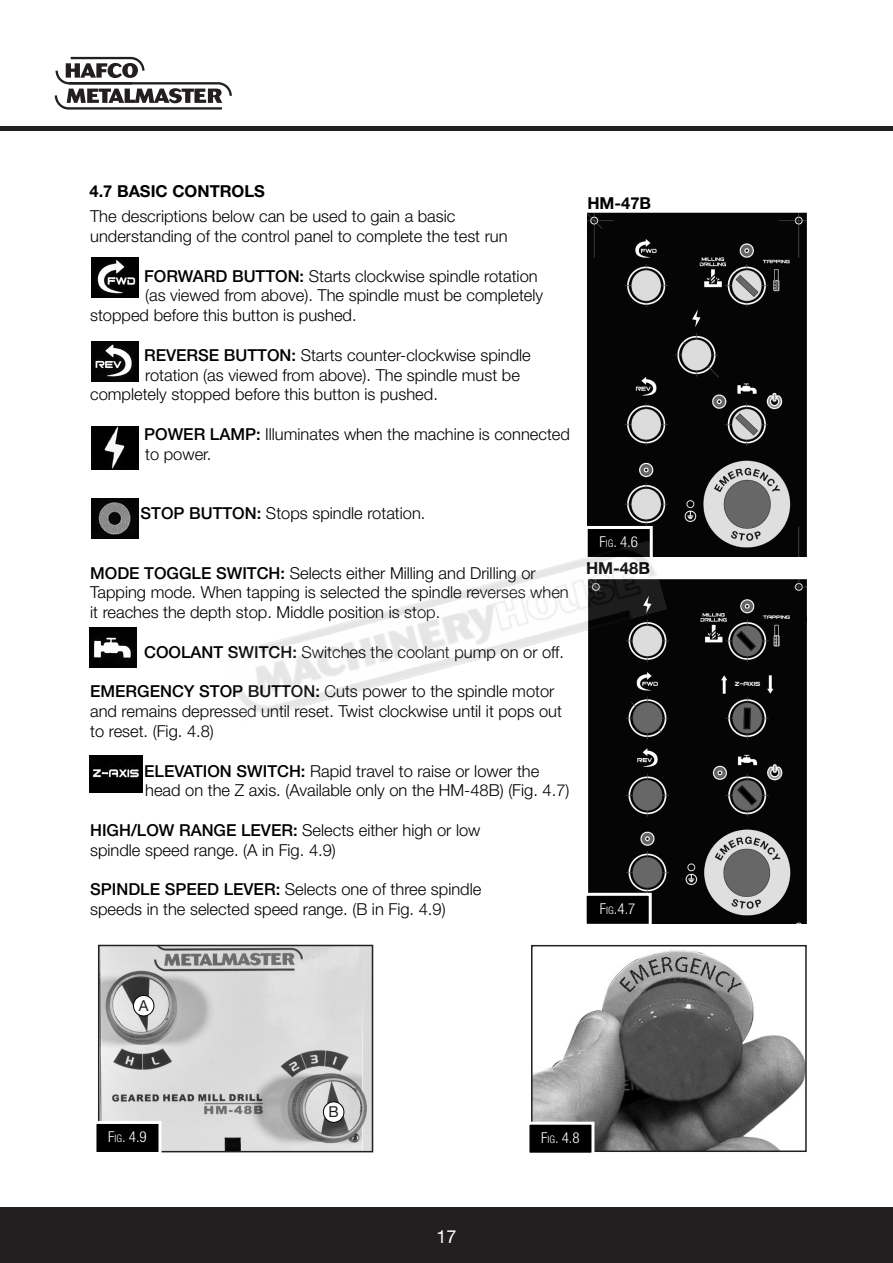
<style>
.page{position:relative;width:893px;height:1263px;background:#fff}
.page>*{position:absolute;margin:0;border:0;box-sizing:border-box;transform-origin:0 0}
.t1{font:18px "Helvetica Neue LT Std";color:#fff}
.t2{font:300 16.5px/19.8px "Helvetica Neue LT Std";color:#000}
.t3{font:700 16.5px "Helvetica Neue LT Std";color:#000}
.t4{font:300 condensed 15px "Helvetica Neue LT Std";color:#fff}
.t5{font:15px "Helvetica Neue LT Com";color:#231f20}
.s1{font-weight:500}
.s2{font-size:10.5px}
</style>
<div class="page">
<div style="left:0;top:1208px;width:893px;height:55px;background:#231f20"></div>
<div style="left:0;top:126px;width:893px;height:5px;background:#231f20"></div>
<svg style="left:55px;top:57px;width:177px;height:53px"></svg>
<img style="left:587px;top:212px;width:220px;height:345px">
<img style="left:534px;top:950px;width:270px;height:199px">
<div style="left:531px;top:945px;width:276px;height:207px;border:2px solid #231f20"></div>
<div style="left:528px;top:1123px;width:65px;height:31px;background:#000"></div>
<div style="left:526px;top:1122px;width:68px;height:34px;border:3px solid #fff"></div>
<img style="left:588px;top:579px;width:219px;height:344px">
<div style="left:585px;top:894px;width:65px;height:31px;background:#000"></div>
<div style="left:584px;top:893px;width:68px;height:34px;border:3px solid #fff"></div>
<div style="left:586px;top:527px;width:65px;height:31px;background:#000"></div>
<div style="left:585px;top:526px;width:68px;height:34px;border:3px solid #fff"></div>
<img style="left:91px;top:257px;width:47px;height:40px">
<img style="left:91px;top:342px;width:47px;height:40px">
<img style="left:91px;top:427px;width:47px;height:42px">
<img style="left:91px;top:499px;width:47px;height:39px">
<img style="left:90px;top:628px;width:47px;height:39px">
<img style="left:90px;top:755px;width:52px;height:37px">
<img style="left:101px;top:948px;width:269px;height:201px">
<div style="left:98px;top:945px;width:275px;height:207px;border:2px solid #231f20"></div>
<div style="left:95px;top:1122px;width:65px;height:31px;background:#000"></div>
<div style="left:93px;top:1121px;width:68px;height:34px;border:3px solid #fff"></div>
<div style="left:133px;top:995px;width:21px;height:21px;background:#fff;border-radius:50%"></div>
<div style="left:133px;top:995px;width:21px;height:21px;border:1px solid #000;border-radius:50%"></div>
<div style="left:323px;top:1102px;width:21px;height:20px;background:#fff;border-radius:50%"></div>
<div style="left:323px;top:1101px;width:21px;height:22px;border:1px solid #000;border-radius:50%"></div>
<img style="left:234px;top:541px;width:433px;height:180px">
<p class="t3" style="left:90px;top:181px;width:177px">4.7 BASIC CONTROLS</p>
<p class="t2" style="left:90px;top:206px;width:419px">The descriptions below can be used to gain a basic understanding of the control panel to complete the test run</p>
<p class="t2" style="left:144px;top:265px;width:395px"><span class="s1">FORWARD BUTTON:</span> Starts clockwise spindle rotation</p>
<p class="t2" style="left:145px;top:285px;width:399px">(as viewed from above). The spindle must be completely</p>
<p class="t2" style="left:90px;top:305px;width:268px">stopped before this button is pushed.</p>
<p class="t2" style="left:144px;top:345px;width:388px"><span class="s1">REVERSE BUTTON:</span> Starts counter-clockwise spindle</p>
<p class="t2" style="left:145px;top:364px;width:376px">rotation (as viewed from above). The spindle must be</p>
<p class="t2" style="left:90px;top:384px;width:349px">completely stopped before this button is pushed.</p>
<p class="t2" style="left:144px;top:424px;width:427px"><span class="s1">POWER LAMP:</span> Illuminates when the machine is connected to power.</p>
<p class="t2" style="left:141px;top:503px;width:286px"><span class="s1">STOP BUTTON:</span> Stops spindle rotation.</p>
<p class="t2" style="left:90px;top:562px;width:480px"><span class="s1">MODE TOGGLE SWITCH:</span> Selects either Milling and Drilling or<br>Tapping mode. When tapping is selected the spindle reverses when it reaches the depth stop. Middle position is stop.</p>
<p class="t2" style="left:144px;top:642px;width:421px"><span class="s1">COOLANT SWITCH:</span> Switches the coolant pump on or off.</p>
<p class="t2" style="left:90px;top:681px;width:473px"><span class="s1">EMERGENCY STOP BUTTON:</span> Cuts power to the spindle motor and remains depressed until reset. Twist clockwise until it pops out to reset. (Fig. 4.8)</p>
<p class="t2" style="left:144px;top:760px;width:427px"><span class="s1">ELEVATION SWITCH:</span> Rapid travel to raise or lower the head on the Z axis. (Available only on the HM-48B) (Fig. 4.7)</p>
<p class="t2" style="left:90px;top:820px;width:392px"><span class="s1">HIGH/LOW RANGE LEVER:</span> Selects either high or low spindle speed range. (A in Fig. 4.9)</p>
<p class="t2" style="left:90px;top:879px;width:393px"><span class="s1">SPINDLE SPEED LEVER:</span> Selects one of three spindle speeds in the selected speed range. (B in Fig. 4.9)</p>
<p class="t3" style="left:587px;top:193px;width:65px">HM-47B</p>
<p class="t4" style="left:599px;top:533px;width:40px">F<span class="s2">ig</span>. 4.6</p>
<p class="t3" style="left:586px;top:558px;width:65px">HM-48B</p>
<p class="t4" style="left:600px;top:900px;width:37px">F<span class="s2">ig</span>.4.7</p>
<p class="t5" style="left:139px;top:996px;width:11px">A</p>
<p class="t4" style="left:108px;top:1128px;width:40px">F<span class="s2">ig</span>. 4.9</p>
<p class="t5" style="left:328px;top:1103px;width:12px">B</p>
<p class="t1" style="left:436px;top:1226px;width:22px">17</p>
<p class="t4" style="left:541px;top:1129px;width:40px">F<span class="s2">ig</span>. 4.8</p>
</div>
